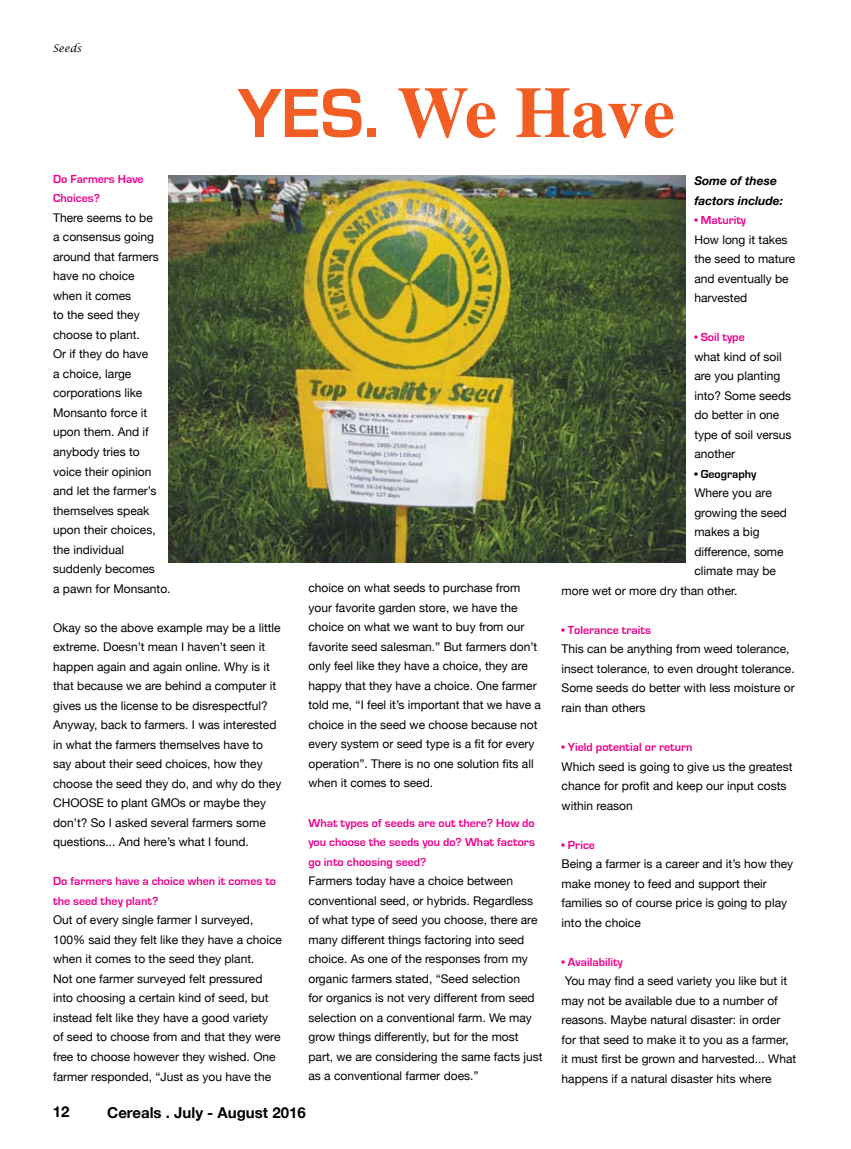
<style>
.page{position:relative;width:851px;height:1149px;background:#fff}
.page>*{position:absolute;margin:0;border:0;box-sizing:border-box;transform-origin:0 0}
.t1{font:700 72px "Times";color:#f15d22}
.t2{font:700 15px "Helvetica Neue";color:#000}
.t3{font:12px/19.5px "Helvetica Neue";color:#000}
.t4{font:700 12px/19.5px "Eurostile";color:#ec008c}
.t5{font:italic 700 12px/19.5px "Helvetica Neue";color:#000}
.t6{font:700 12px "Eurostile";color:#000}
.t7{font:italic 10.5px "Lucida Calligraphy";color:#000}
.s1{font-family:"Eurostile"}
</style>
<div class="page">
<img style="left:168px;top:175px;width:517px;height:387px">
<p class="t7" style="left:52px;top:41px;width:31px">Seeds</p>
<h1 class="t1" style="left:238px;top:44px;width:439px"><span class="s1">YES.</span> We Have</h1>
<p class="t4" style="left:53px;top:169px;width:92px">Do Farmers Have<br>Choices?</p>
<p class="t3" style="left:53px;top:207px;width:119px">There seems to be<br>a consensus going around that farmers have no choice<br>when it comes<br>to the seed they choose to plant.<br>Or if they do have<br>a choice, large corporations like<br>Monsanto force it upon them. And if anybody tries to voice their opinion and let the farmer’s themselves speak upon their choices, the individual suddenly becomes<br>a pawn for Monsanto.</p>
<p class="t3" style="left:53px;top:617px;width:230px">Okay so the above example may be a little extreme. Doesn’t mean I haven’t seen it happen again and again online. Why is it that because we are behind a computer it gives us the license to be disrespectful?<br>Anyway, back to farmers. I was interested in what the farmers themselves have to say about their seed choices, how they choose the seed they do, and why do they CHOOSE to plant GMOs or maybe they don’t? So I asked several farmers some questions... And here’s what I found.</p>
<p class="t4" style="left:53px;top:871px;width:224px">Do farmers have a choice when it comes to the seed they plant?</p>
<p class="t3" style="left:53px;top:909px;width:230px">Out of every single farmer I surveyed, 100% said they felt like they have a choice when it comes to the seed they plant.<br>Not one farmer surveyed felt pressured into choosing a certain kind of seed, but instead felt like they have a good variety<br>of seed to choose from and that they were free to choose however they wished. One farmer responded, “Just as you have the</p>
<p class="t3" style="left:308px;top:578px;width:234px">choice on what seeds to purchase from your favorite garden store, we have the choice on what we want to buy from our favorite seed salesman.” But farmers don’t only feel like they have a choice, they are happy that they have a choice. One farmer told me, “I feel it’s important that we have a choice in the seed we choose because not every system or seed type is a fit for every operation”. There is no one solution fits all when it comes to seed.</p>
<p class="t4" style="left:308px;top:812px;width:228px;text-align:justify">What types of seeds are out there? How do you choose the seeds you do? What factors go into choosing seed?</p>
<p class="t3" style="left:308px;top:870px;width:236px">Farmers today have a choice between conventional seed, or hybrids. Regardless of what type of seed you choose, there are many different things factoring into seed choice. As one of the responses from my organic farmers stated, “Seed selection<br>for organics is not very different from seed selection on a conventional farm. We may grow things differently, but for the most part, we are considering the same facts just as a conventional farmer does.”</p>
<p class="t2" style="left:53px;top:1101px;width:18px">12</p>
<p class="t2" style="left:107px;top:1102px;width:200px">Cereals . July - August 2016</p>
<p class="t5" style="left:694px;top:171px;width:90px">Some of these factors include:</p>
<p class="t4" style="left:694px;top:210px;width:53px">• Maturity</p>
<p class="t3" style="left:694px;top:229px;width:102px">How long it takes the seed to mature and eventually be harvested</p>
<p class="t4" style="left:694px;top:327px;width:52px">• Soil type</p>
<p class="t3" style="left:694px;top:346px;width:99px">what kind of soil are you planting into? Some seeds do better in one type of soil versus another</p>
<p class="t6" style="left:694px;top:467px;width:64px">• Geography</p>
<p class="t3" style="left:694px;top:483px;width:79px">Where you are</p>
<p class="t3" style="left:694px;top:502px;width:94px">growing the seed</p>
<p class="t3" style="left:694px;top:522px;width:67px">makes a big</p>
<p class="t3" style="left:694px;top:541px;width:91px">difference, some</p>
<p class="t3" style="left:694px;top:561px;width:83px">climate may be</p>
<p class="t3" style="left:561px;top:580px;width:177px">more wet or more dry than other.</p>
<p class="t4" style="left:561px;top:620px;width:91px">• Tolerance traits</p>
<p class="t3" style="left:561px;top:639px;width:234px">This can be anything from weed tolerance, insect tolerance, to even drought tolerance.<br>Some seeds do better with less moisture or rain than others</p>
<p class="t4" style="left:561px;top:737px;width:132px">• Yield potential or return</p>
<p class="t3" style="left:561px;top:756px;width:232px">Which seed is going to give us the greatest chance for profit and keep our input costs within reason</p>
<p class="t4" style="left:561px;top:834px;width:35px">• Price</p>
<p class="t3" style="left:561px;top:853px;width:233px">Being a farmer is a career and it’s how they make money to feed and support their families so of course price is going to play into the choice</p>
<p class="t4" style="left:561px;top:951px;width:63px">• Availability</p>
<p class="t3" style="left:561px;top:970px;width:236px">You may find a seed variety you like but it may not be available due to a number of reasons. Maybe natural disaster: in order for that seed to make it to you as a farmer, it must first be grown and harvested... What happens if a natural disaster hits where</p>
</div>
